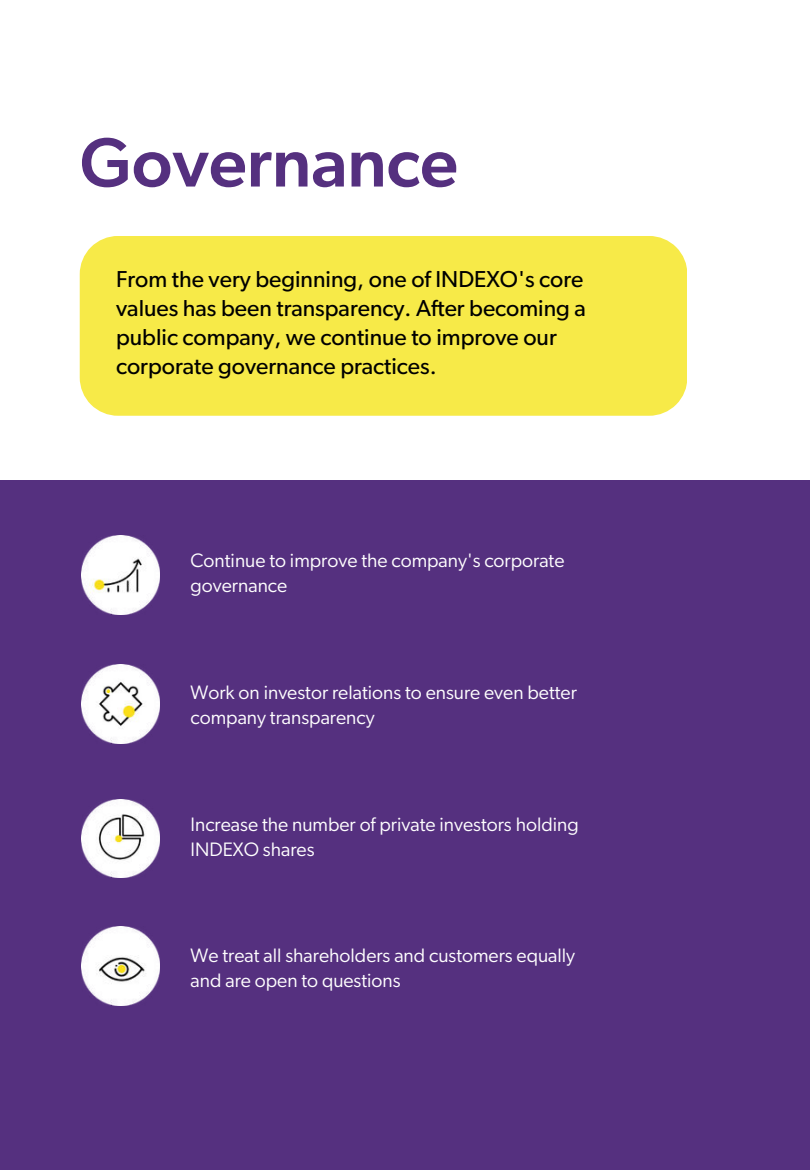
<style>
.page{position:relative;width:810px;height:1170px;background:#55307f}
.page>*{position:absolute;margin:0;border:0;box-sizing:border-box;transform-origin:0 0}
.t1{font:500 69.75px "Gibson";color:#55307f}
.t2{font:23.1px/29.2px "Gibson";color:#000}
.t3{font:19.5px/24.8px "Gibson";color:#fff}
</style>
<div class="page">
<div style="left:0;top:0;width:810px;height:480px;background:#fff"></div>
<img style="left:81px;top:535px;width:79px;height:79px">
<img style="left:81px;top:927px;width:79px;height:78px">
<img style="left:81px;top:799px;width:79px;height:79px">
<img style="left:81px;top:665px;width:79px;height:79px">
<div style="left:80px;top:236px;width:607px;height:180px;background:#f7ea48"></div>
<h1 class="t1" style="left:80px;top:121px;width:380px">Governance</h1>
<p class="t2" style="left:116px;top:264px;width:471px">From the very beginning, one of INDEXO's core values has been transparency. After becoming a public company, we continue to improve our corporate governance practices.</p>
<p class="t3" style="left:191px;top:548px;width:375px">Continue to improve the company's corporate governance</p>
<p class="t3" style="left:191px;top:680px;width:388px">Work on investor relations to ensure even better company transparency</p>
<p class="t3" style="left:191px;top:811px;width:390px">Increase the number of private investors holding<br>INDEXO shares</p>
<p class="t3" style="left:191px;top:943px;width:386px">We treat all shareholders and customers equally and are open to questions</p>
</div>
